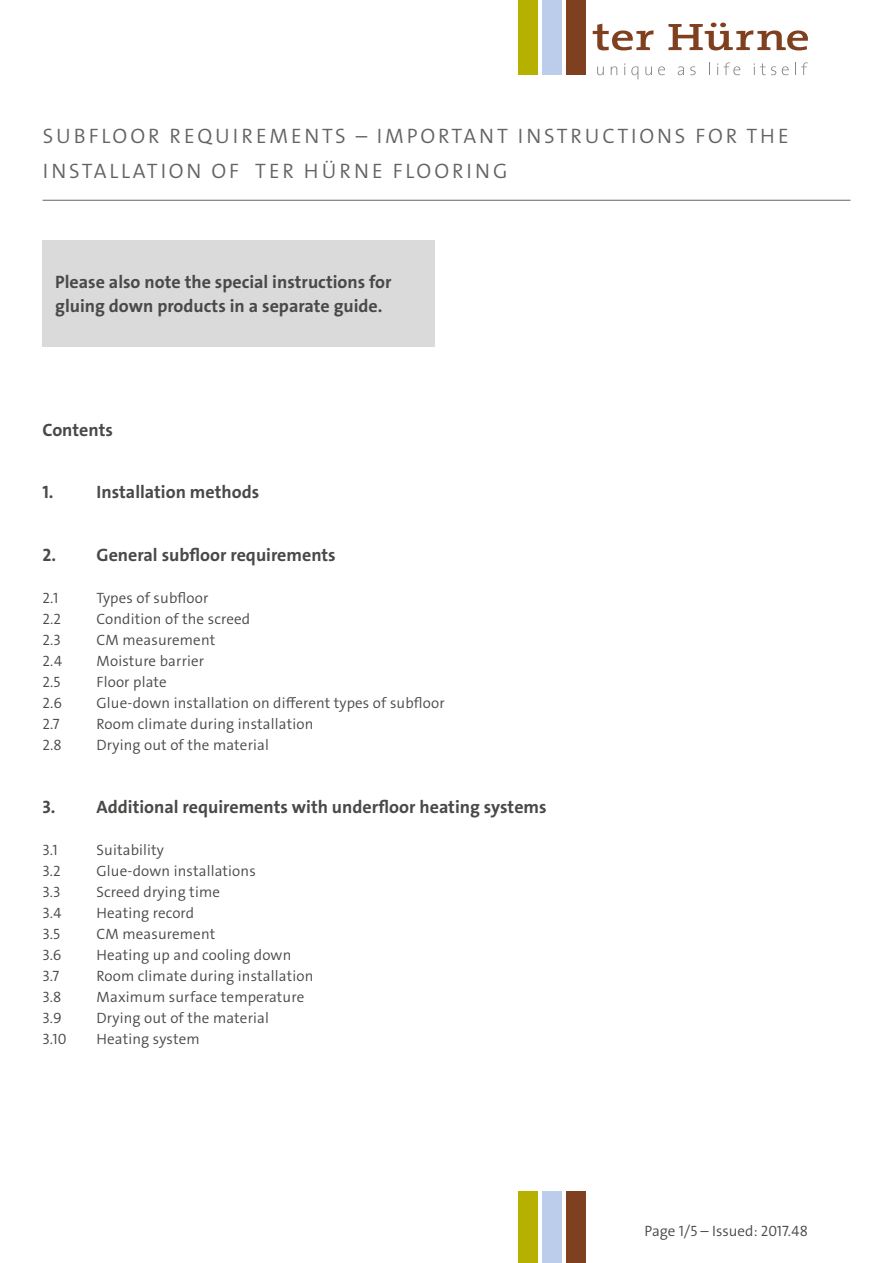
<style>
.page{position:relative;width:893px;height:1263px;background:#fff}
.page>*{position:absolute;margin:0;border:0;box-sizing:border-box;transform-origin:0 0}
.t1{font:21px/34.5px "The Sans LP4 Se Lig";letter-spacing:.135em;color:#636362}
.t2{font:18px/24px "The Sans LP7 Bld";color:#494948}
.t3{font:15px "The Sans LP4 Se Lig";letter-spacing:.01em;color:#494948}
</style>
<div class="page">
<svg style="left:593px;top:24px;width:61px;height:26px"></svg>
<svg style="left:668px;top:23px;width:140px;height:27px"></svg>
<div style="left:542px;top:0;width:20px;height:75px;background:#bccdeb"></div>
<div style="left:566px;top:0;width:19px;height:75px;background:#7e401f"></div>
<div style="left:519px;top:0;width:19px;height:75px;background:#b6b001"></div>
<svg style="left:597px;top:67px;width:7px;height:8px"></svg>
<svg style="left:611px;top:66px;width:6px;height:9px"></svg>
<svg style="left:631px;top:66px;width:7px;height:13px"></svg>
<svg style="left:645px;top:67px;width:7px;height:8px"></svg>
<svg style="left:658px;top:66px;width:7px;height:9px"></svg>
<svg style="left:678px;top:66px;width:6px;height:9px"></svg>
<svg style="left:690px;top:66px;width:6px;height:9px"></svg>
<svg style="left:709px;top:63px;width:1px;height:12px"></svg>
<svg style="left:717px;top:62px;width:23px;height:13px"></svg>
<svg style="left:754px;top:63px;width:22px;height:12px"></svg>
<svg style="left:782px;top:66px;width:7px;height:9px"></svg>
<svg style="left:795px;top:62px;width:13px;height:13px"></svg>
<div style="left:542px;top:1191px;width:19px;height:72px;background:#bccdeb"></div>
<div style="left:566px;top:1191px;width:19px;height:72px;background:#7e401f"></div>
<div style="left:518px;top:1191px;width:19px;height:72px;background:#b6b001"></div>
<hr style="left:43px;top:200px;width:807px;height:1px;background:#636362">
<div style="left:43px;top:240px;width:392px;height:107px;background:#dadada"></div>
<h1 class="t1" style="left:43px;top:119px;width:748px">SUBFLOOR REQUIREMENTS – IMPORTANT INSTRUCTIONS FOR THE<br>INSTALLATION OF TER HÜRNE FLOORING</h1>
<p class="t2" style="left:55px;top:270px;width:338px">Please also note the special instructions for gluing down products in a separate guide.</p>
<p class="t2" style="left:43px;top:418px;width:72px">Contents</p>
<p class="t2" style="left:43px;top:480px;width:218px">1. Installation methods</p>
<p class="t2" style="left:43px;top:543px;width:295px">2. General subfloor requirements</p>
<p class="t3" style="left:43px;top:588px;width:17px">2.1</p>
<p class="t3" style="left:97px;top:588px;width:113px">Types of subfloor</p>
<p class="t3" style="left:43px;top:609px;width:20px">2.2</p>
<p class="t3" style="left:97px;top:609px;width:155px">Condition of the screed</p>
<p class="t3" style="left:43px;top:630px;width:20px">2.3</p>
<p class="t3" style="left:97px;top:630px;width:120px">CM measurement</p>
<p class="t3" style="left:43px;top:651px;width:21px">2.4</p>
<p class="t3" style="left:97px;top:651px;width:109px">Moisture barrier</p>
<p class="t3" style="left:43px;top:672px;width:20px">2.5</p>
<p class="t3" style="left:97px;top:672px;width:72px">Floor plate</p>
<p class="t3" style="left:43px;top:693px;width:21px">2.6</p>
<p class="t3" style="left:97px;top:693px;width:350px">Glue-down installation on different types of subfloor</p>
<p class="t3" style="left:43px;top:714px;width:19px">2.7</p>
<p class="t3" style="left:97px;top:714px;width:218px">Room climate during installation</p>
<p class="t3" style="left:43px;top:735px;width:21px">2.8</p>
<p class="t3" style="left:97px;top:735px;width:174px">Drying out of the material</p>
<p class="t2" style="left:43px;top:795px;width:506px">3. Additional requirements with underfloor heating systems</p>
<p class="t3" style="left:43px;top:840px;width:17px">3.1</p>
<p class="t3" style="left:97px;top:840px;width:69px">Suitability</p>
<p class="t3" style="left:43px;top:861px;width:20px">3.2</p>
<p class="t3" style="left:97px;top:861px;width:161px">Glue-down installations</p>
<p class="t3" style="left:43px;top:882px;width:19px">3.3</p>
<p class="t3" style="left:97px;top:882px;width:125px">Screed drying time</p>
<p class="t3" style="left:43px;top:903px;width:21px">3.4</p>
<p class="t3" style="left:97px;top:903px;width:99px">Heating record</p>
<p class="t3" style="left:43px;top:924px;width:19px">3.5</p>
<p class="t3" style="left:97px;top:924px;width:120px">CM measurement</p>
<p class="t3" style="left:43px;top:945px;width:21px">3.6</p>
<p class="t3" style="left:97px;top:945px;width:196px">Heating up and cooling down</p>
<p class="t3" style="left:43px;top:966px;width:18px">3.7</p>
<p class="t3" style="left:97px;top:966px;width:218px">Room climate during installation</p>
<p class="t3" style="left:43px;top:987px;width:20px">3.8</p>
<p class="t3" style="left:97px;top:987px;width:209px">Maximum surface temperature</p>
<p class="t3" style="left:43px;top:1008px;width:21px">3.9</p>
<p class="t3" style="left:97px;top:1008px;width:174px">Drying out of the material</p>
<p class="t3" style="left:43px;top:1029px;width:26px">3.10</p>
<p class="t3" style="left:97px;top:1029px;width:105px">Heating system</p>
<p class="t3" style="left:645px;top:1221px;width:165px">Page 1/5 – Issued: 2017.48</p>
</div>
